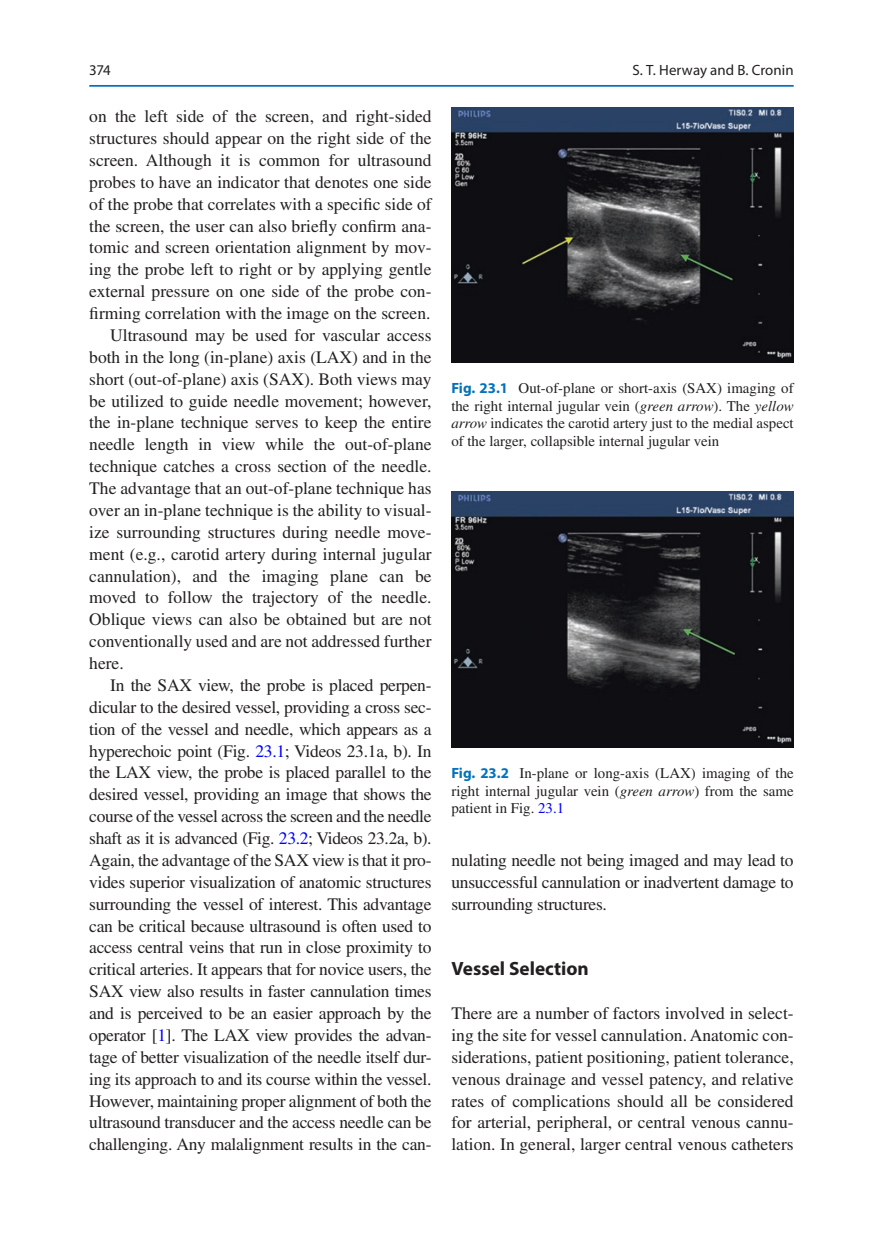
<style>
.page{position:relative;width:883px;height:1260px;background:#fff}
.page>*{position:absolute;margin:0;border:0;box-sizing:border-box;transform-origin:0 0}
.t1{font:700 19.25px "Myriad Pro";color:#231f20}
.t2{font:17.5px/21.9px "Times LT Std";letter-spacing:-.015em;color:#231f20;text-align:justify}
.t3{font:14.88px/17.5px "Times LT Std";color:#231f20;text-align:justify}
.t4{font:14.88px "Myriad Pro Regular 2";letter-spacing:.005em;color:#231f20}
.t5{font:14.88px "Myriad Pro";color:#231f20}
.s1{color:#0000fa}
.s2{font-family:"Myriad Pro";font-weight:700;color:#0073bc}
.s3{font-style:italic}
</style>
<div class="page">
<img style="left:452px;top:107px;width:341px;height:255px">
<img style="left:452px;top:492px;width:341px;height:255px">
<hr style="left:89px;top:85px;width:705px;height:2px;background:#0073bc">
<p class="t5" style="left:89px;top:61px;width:23px">374</p>
<p class="t2" style="left:89px;top:105px;width:344px">on the left side of the screen, and right-sided</p>
<p class="t2" style="left:89px;top:127px;width:344px">structures should appear on the right side of the</p>
<p class="t2" style="left:89px;top:149px;width:344px">screen. Although it is common for ultrasound</p>
<p class="t2" style="left:89px;top:171px;width:344px">probes to have an indicator that denotes one side</p>
<p class="t2" style="left:89px;top:193px;width:344px">of the probe that correlates with a specific side of</p>
<p class="t2" style="left:89px;top:215px;width:344px">the screen, the user can also briefly confirm ana-</p>
<p class="t2" style="left:89px;top:237px;width:344px">tomic and screen orientation alignment by mov-</p>
<p class="t2" style="left:89px;top:258px;width:344px">ing the probe left to right or by applying gentle</p>
<p class="t2" style="left:89px;top:280px;width:344px">external pressure on one side of the probe con-</p>
<p class="t2" style="left:89px;top:302px;width:343px">firming correlation with the image on the screen.</p>
<p class="t2" style="left:110px;top:324px;width:323px">Ultrasound may be used for vascular access</p>
<p class="t2" style="left:89px;top:346px;width:344px">both in the long (in-plane) axis (LAX) and in the</p>
<p class="t2" style="left:89px;top:368px;width:344px">short (out-of-plane) axis (SAX). Both views may</p>
<p class="t2" style="left:89px;top:390px;width:344px">be utilized to guide needle movement; however,</p>
<p class="t2" style="left:89px;top:412px;width:344px">the in-plane technique serves to keep the entire</p>
<p class="t2" style="left:89px;top:433px;width:344px">needle length in view while the out-of-plane</p>
<p class="t2" style="left:89px;top:455px;width:344px">technique catches a cross section of the needle.</p>
<p class="t2" style="left:89px;top:477px;width:344px">The advantage that an out-of-plane technique has</p>
<p class="t2" style="left:89px;top:499px;width:344px">over an in-plane technique is the ability to visual-</p>
<p class="t2" style="left:89px;top:521px;width:344px">ize surrounding structures during needle move-</p>
<p class="t2" style="left:89px;top:543px;width:344px">ment (e.g., carotid artery during internal jugular</p>
<p class="t2" style="left:89px;top:565px;width:344px">cannulation), and the imaging plane can be</p>
<p class="t2" style="left:89px;top:587px;width:344px">moved to follow the trajectory of the needle.</p>
<p class="t2" style="left:89px;top:608px;width:344px">Oblique views can also be obtained but are not</p>
<p class="t2" style="left:89px;top:630px;width:344px">conventionally used and are not addressed further</p>
<p class="t2" style="left:89px;top:652px;width:36px">here.</p>
<p class="t2" style="left:110px;top:674px;width:323px">In the SAX view, the probe is placed perpen-</p>
<p class="t2" style="left:89px;top:696px;width:344px">dicular to the desired vessel, providing a cross sec-</p>
<p class="t2" style="left:89px;top:718px;width:344px">tion of the vessel and needle, which appears as a</p>
<p class="t2" style="left:89px;top:740px;width:344px">hyperechoic point (Fig. <span class="s1">23.1</span>; Videos 23.1a, b). In</p>
<p class="t2" style="left:89px;top:762px;width:344px">the LAX view, the probe is placed parallel to the</p>
<p class="t2" style="left:89px;top:783px;width:344px">desired vessel, providing an image that shows the</p>
<p class="t2" style="left:89px;top:805px;width:344px">course of the vessel across the screen and the needle</p>
<p class="t2" style="left:89px;top:827px;width:344px">shaft as it is advanced (Fig. <span class="s1">23.2</span>; Videos 23.2a, b).</p>
<p class="t2" style="left:89px;top:849px;width:344px">Again, the advantage of the SAX view is that it pro-</p>
<p class="t2" style="left:89px;top:871px;width:344px">vides superior visualization of anatomic structures</p>
<p class="t2" style="left:89px;top:893px;width:344px">surrounding the vessel of interest. This advantage</p>
<p class="t2" style="left:89px;top:915px;width:344px">can be critical because ultrasound is often used to</p>
<p class="t2" style="left:89px;top:937px;width:344px">access central veins that run in close proximity to</p>
<p class="t2" style="left:89px;top:958px;width:344px">critical arteries. It appears that for novice users, the</p>
<p class="t2" style="left:89px;top:980px;width:344px">SAX view also results in faster cannulation times</p>
<p class="t2" style="left:89px;top:1002px;width:344px">and is perceived to be an easier approach by the</p>
<p class="t2" style="left:89px;top:1024px;width:344px">operator [<span class="s1">1</span>]. The LAX view provides the advan-</p>
<p class="t2" style="left:89px;top:1046px;width:344px">tage of better visualization of the needle itself dur-</p>
<p class="t2" style="left:89px;top:1068px;width:344px">ing its approach to and its course within the vessel.</p>
<p class="t2" style="left:89px;top:1090px;width:344px">However, maintaining proper alignment of both the</p>
<p class="t2" style="left:89px;top:1112px;width:344px">ultrasound transducer and the access needle can be</p>
<p class="t2" style="left:89px;top:1133px;width:344px">challenging. Any malalignment results in the can-</p>
<p class="t4" style="left:632px;top:61px;width:163px">S. T. Herway and B. Cronin</p>
<p class="t3" style="left:451px;top:380px;width:344px"><span class="s2">Fig. 23.1</span> Out-of-plane or short-axis (SAX) imaging of the right internal jugular vein (<span class="s3">green arrow</span>). The <span class="s3">yellow arrow</span> indicates the carotid artery just to the medial aspect of the larger, collapsible internal jugular vein</p>
<p class="t3" style="left:451px;top:765px;width:344px"><span class="s2">Fig. 23.2</span> In-plane or long-axis (LAX) imaging of the right internal jugular vein (<span class="s3">green arrow</span>) from the same patient in Fig. <span class="s1">23.1</span></p>
<p class="t2" style="left:451px;top:849px;width:344px">nulating needle not being imaged and may lead to unsuccessful cannulation or inadvertent damage to surrounding structures.</p>
<p class="t1" style="left:451px;top:956px;width:139px">Vessel Selection</p>
<p class="t2" style="left:451px;top:1002px;width:344px">There are a number of factors involved in select&shy;ing the site for vessel cannulation. Anatomic con&shy;siderations, patient positioning, patient tolerance, venous drainage and vessel patency, and relative rates of complications should all be considered for arterial, peripheral, or central venous cannu&shy;lation. In general, larger central venous catheters</p>
</div>
